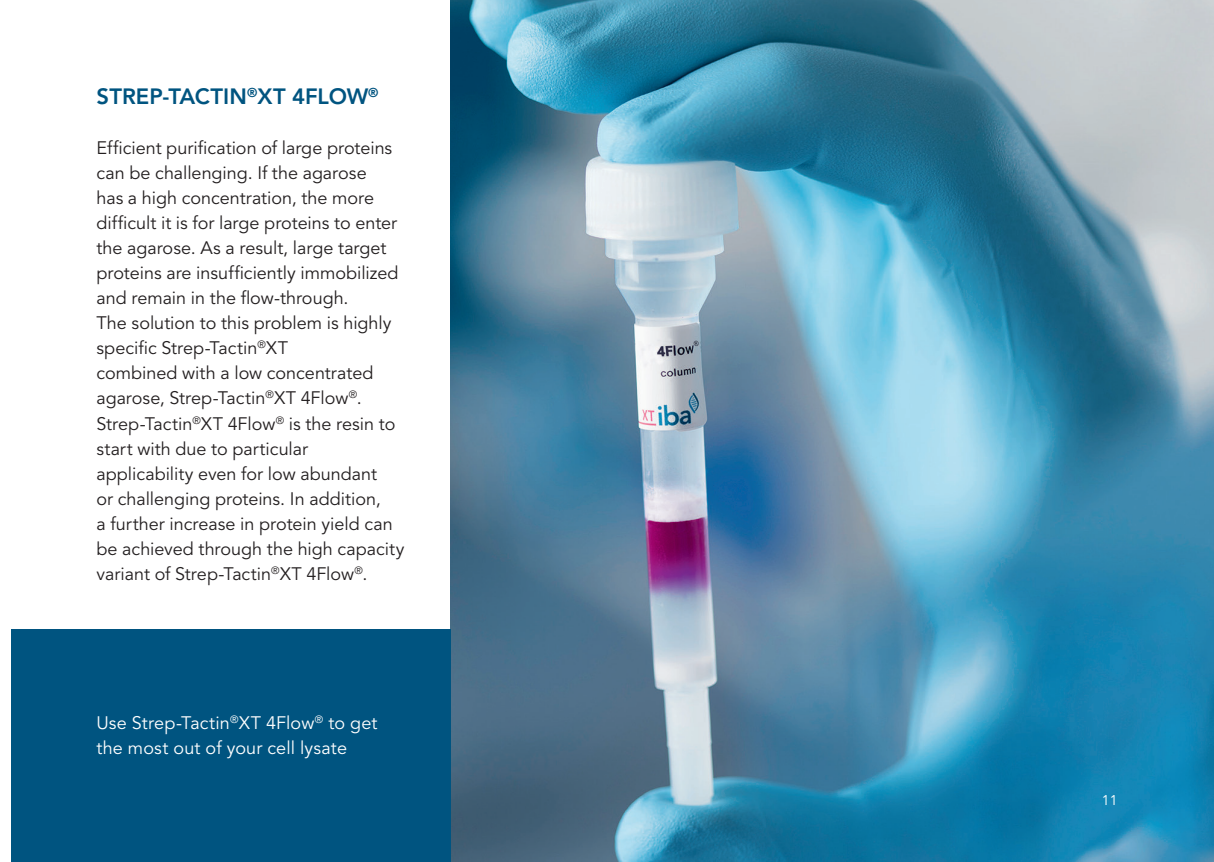
<style>
.page{position:relative;width:1214px;height:862px;background:#fff}
.page>*{position:absolute;margin:0;border:0;box-sizing:border-box;transform-origin:0 0}
.Absatz_Headline_11p_12_5{font:800 22px "Avenir LT Std";color:#005480}
.Fließtext_9p_12_5{font:18px/25px "Avenir LT Std";color:#231f20}
.Infokästen_9p_12_5{font:18px/25px "Avenir LT Std";letter-spacing:.01em;color:#fff}
.Seitenzahl_rechts{font:14px "Avenir LT Std";color:#fff}
</style>
<div class="page">
<img style="left:450px;top:0;width:763px;height:862px">
<div style="left:11px;top:629px;width:440px;height:233px;background:#005480"></div>
<p class="Absatz_Headline_11p_12_5" style="left:96px;top:84px;width:283px">STREP-TACTIN<sup>®</sup>XT 4FLOW<sup>®</sup></p>
<p class="Fließtext_9p_12_5" style="left:96px;top:136px;width:303px">Efficient purification of large proteins can be challenging. If the agarose<br>has a high concentration, the more difficult it is for large proteins to enter the agarose. As a result, large target proteins are insufficiently immobilized and remain in the flow-through.</p>
<p class="Fließtext_9p_12_5" style="left:96px;top:311px;width:296px">The solution to this problem is highly specific Strep-Tactin<sup>®</sup>XT</p>
<p class="Fließtext_9p_12_5" style="left:96px;top:361px;width:278px">combined with a low concentrated agarose, Strep-Tactin<sup>®</sup>XT 4Flow<sup>®</sup>.</p>
<p class="Fließtext_9p_12_5" style="left:96px;top:411px;width:300px">Strep-Tactin<sup>®</sup>XT 4Flow<sup>®</sup> is the resin to start with due to particular</p>
<p class="Fließtext_9p_12_5" style="left:96px;top:461px;width:309px">applicability even for low abundant<br>or challenging proteins. In addition,<br>a further increase in protein yield can be achieved through the high capacity variant of Strep-Tactin<sup>®</sup>XT 4Flow<sup>®</sup>.</p>
<p class="Infokästen_9p_12_5" style="left:96px;top:711px;width:282px">Use Strep-Tactin<sup>®</sup>XT 4Flow<sup>®</sup> to get the most out of your cell lysate</p>
<p class="Seitenzahl_rechts" style="left:1101px;top:791px;width:17px">11</p>
</div>
